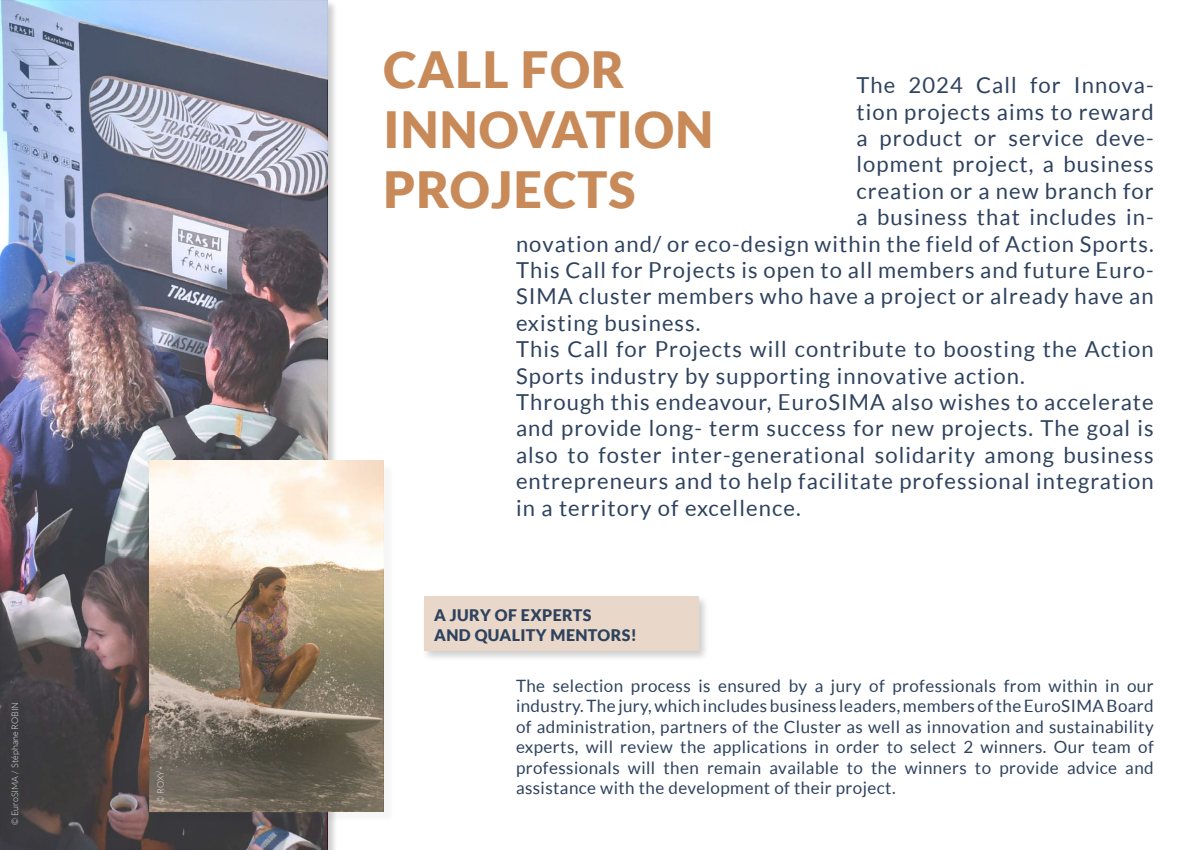
<style>
.page{position:relative;width:1200px;height:850px;background:#fff}
.page>*{position:absolute;margin:0;border:0;box-sizing:border-box;transform-origin:0 0}
.t1{font:900 50px/60px "Lato";letter-spacing:.025em;color:#c98a59}
.t2{font:22px "Lato";letter-spacing:.05em;color:#2e425e}
.t3{font:17px/20.4px "Lato";letter-spacing:.025em;color:#2e425e;text-align:justify}
.t4{font:900 16px/19.2px "Lato";letter-spacing:.025em;color:#2e425e}
.t5{font:300 9px "Lato";color:#dee1e6}
</style>
<div class="page">
<img style="left:0;top:0;width:327px;height:850px">
<div style="left:421px;top:594px;width:288px;height:68px;background:#000;opacity:.2"></div>
<div style="left:424px;top:597px;width:275px;height:54px;background:#e9d8c9"></div>
<div style="left:151px;top:462px;width:245px;height:362px;background:#000;opacity:.2"></div>
<svg style="left:149px;top:460px;width:234px;height:352px;background:#aea18f"></svg>
<p class="t5" style="left:10px;top:825px;width:125px;rotate:-90deg">© EuroSIMA / Stéphane ROBIN</p>
<p class="t5" style="left:156px;top:803px;width:34px;rotate:-90deg">© ROXY</p>
<h1 class="t1" style="left:383px;top:39px;width:331px">CALL FOR<br>INNOVATION<br>PROJECTS</h1>
<p class="t2" style="left:856px;top:73px;width:299px">The 2024 Call for Innova-</p>
<p class="t2" style="left:856px;top:99px;width:299px">tion projects aims to reward</p>
<p class="t2" style="left:856px;top:126px;width:299px">a product or service deve-</p>
<p class="t2" style="left:856px;top:152px;width:299px">lopment project, a business</p>
<p class="t2" style="left:856px;top:179px;width:299px">creation or a new branch for</p>
<p class="t2" style="left:856px;top:205px;width:299px">a business that includes in-</p>
<p class="t2" style="left:516px;top:231px;width:639px">novation and/ or eco-design within the field of Action Sports.</p>
<p class="t2" style="left:516px;top:258px;width:639px">This Call for Projects is open to all members and future Euro-</p>
<p class="t2" style="left:516px;top:284px;width:639px">SIMA cluster members who have a project or already have an</p>
<p class="t2" style="left:516px;top:311px;width:186px">existing business.</p>
<p class="t2" style="left:516px;top:337px;width:639px">This Call for Projects will contribute to boosting the Action</p>
<p class="t2" style="left:516px;top:363px;width:510px">Sports industry by supporting innovative action.</p>
<p class="t2" style="left:516px;top:390px;width:639px">Through this endeavour, EuroSIMA also wishes to accelerate</p>
<p class="t2" style="left:516px;top:416px;width:639px">and provide long- term success for new projects. The goal is</p>
<p class="t2" style="left:516px;top:443px;width:639px">also to foster inter-generational solidarity among business</p>
<p class="t2" style="left:516px;top:469px;width:639px">entrepreneurs and to help facilitate professional integration</p>
<p class="t2" style="left:516px;top:495px;width:286px">in a territory of excellence.</p>
<p class="t4" style="left:434px;top:606px;width:204px">A JURY OF EXPERTS<br>AND QUALITY MENTORS!</p>
<p class="t3" style="left:516px;top:676px;width:639px">The selection process is ensured by a jury of professionals from within in our industry. The jury, which includes business leaders, members of the EuroSIMA Board of administration, partners of the Cluster as well as innovation and sustainability experts, will review the applications in order to select 2 winners. Our team of professionals will then remain available to the winners to provide advice and assistance with the development of their project.</p>
</div>
